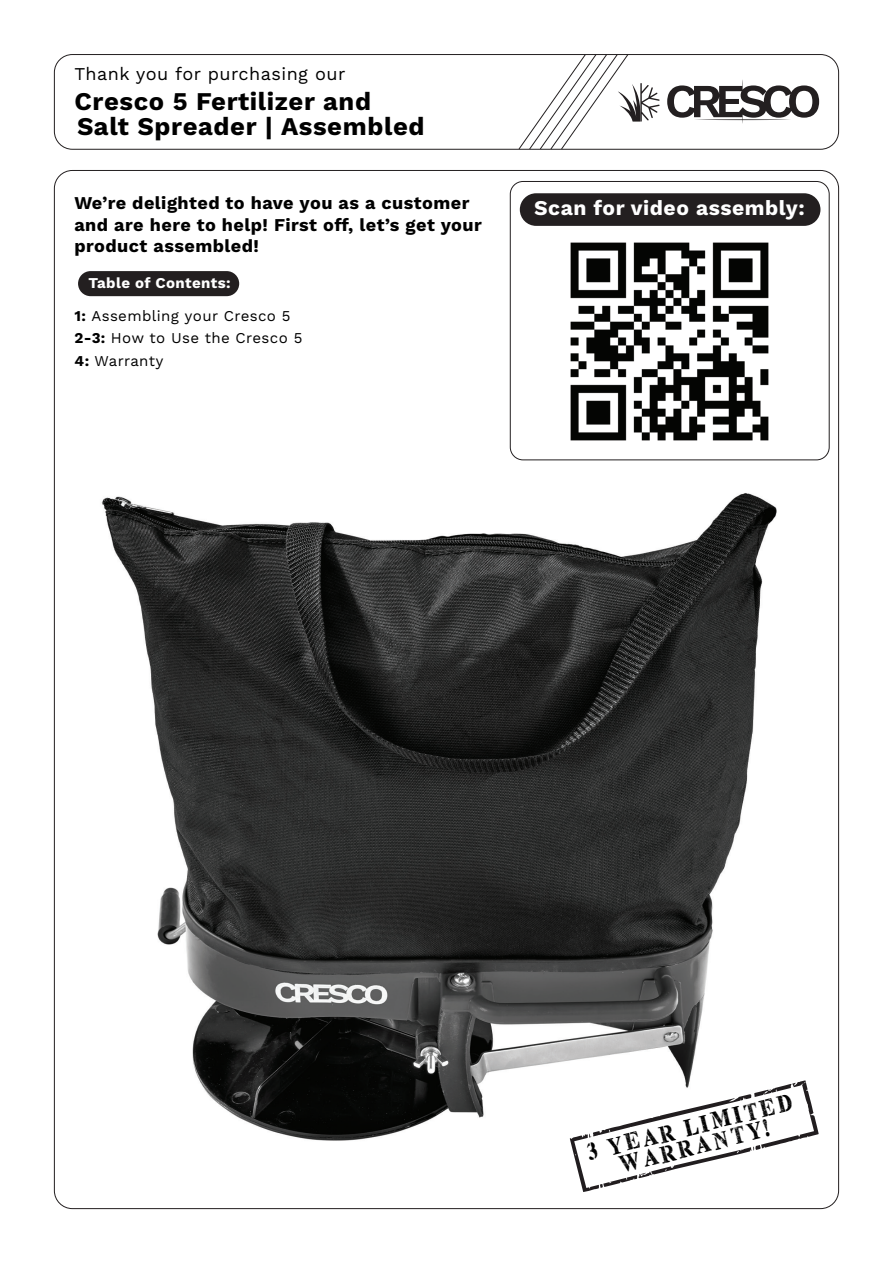
<style>
.page{position:relative;width:893px;height:1263px;background:#fff}
.page>*{position:absolute;margin:0;border:0;box-sizing:border-box;transform-origin:0 0}
.t1{font:700 25.5px/24.8px "Work Sans";letter-spacing:.025em;color:#000}
.t2{font:24px/19.5px "Top Secret Stamp";color:#000;text-align:center}
.t3{font:700 21px "Work Sans";letter-spacing:.025em;color:#fff}
.t4{font:700 18px/21.6px "Work Sans";letter-spacing:.025em;color:#000}
.t5{font:18px "Work Sans";letter-spacing:.025em;color:#000}
.t6{font:15px/22.5px "Work Sans";letter-spacing:.025em;color:#000}
.t7{font:700 15px "Work Sans";letter-spacing:.025em;color:#fff}
.s1{font-weight:700}
</style>
<div class="page">
<img style="left:101px;top:418px;width:718px;height:723px">
<img style="left:540px;top:242px;width:259px;height:229px">
<svg style="left:667px;top:80px;width:152px;height:44px"></svg>
<svg style="left:519px;top:56px;width:141px;height:92px"></svg>
<div style="left:54px;top:54px;width:785px;height:96px;border:1px solid #231f20;border-radius:18px"></div>
<div style="left:520px;top:193px;width:300px;height:33px;background:#231f20;border-radius:16px"></div>
<div style="left:510px;top:181px;width:320px;height:279px;border:1px solid #231f20;border-radius:13px"></div>
<div style="left:78px;top:271px;width:161px;height:25px;background:#231f20;border-radius:13px"></div>
<svg style="left:570px;top:1080px;width:249px;height:112px"></svg>
<p class="t5" style="left:75px;top:63px;width:272px">Thank you for purchasing our</p>
<h1 class="t1" style="left:75px;top:90px;width:351px">Cresco 5 Fertilizer and<br>Salt Spreader | Assembled</h1>
<p class="t4" style="left:74px;top:193px;width:397px">We’re delighted to have you as a customer</p>
<p class="t3" style="left:534px;top:196px;width:272px">Scan for video assembly:</p>
<p class="t4" style="left:74px;top:215px;width:409px">and are here to help! First off, let’s get your product assembled!</p>
<p class="t7" style="left:88px;top:274px;width:144px">Table of Contents:</p>
<p class="t6" style="left:75px;top:305px;width:229px"><span class="s1">1:</span> Assembling your Cresco 5<br><span class="s1">2-3:</span> How to Use the Cresco 5<br><span class="s1">4:</span> Warranty</p>
<h2 class="t2" style="left:584px;top:1143px;width:214px;rotate:-14deg">3 YEAR LIMITED<br>WARRANTY!</h2>
</div>
